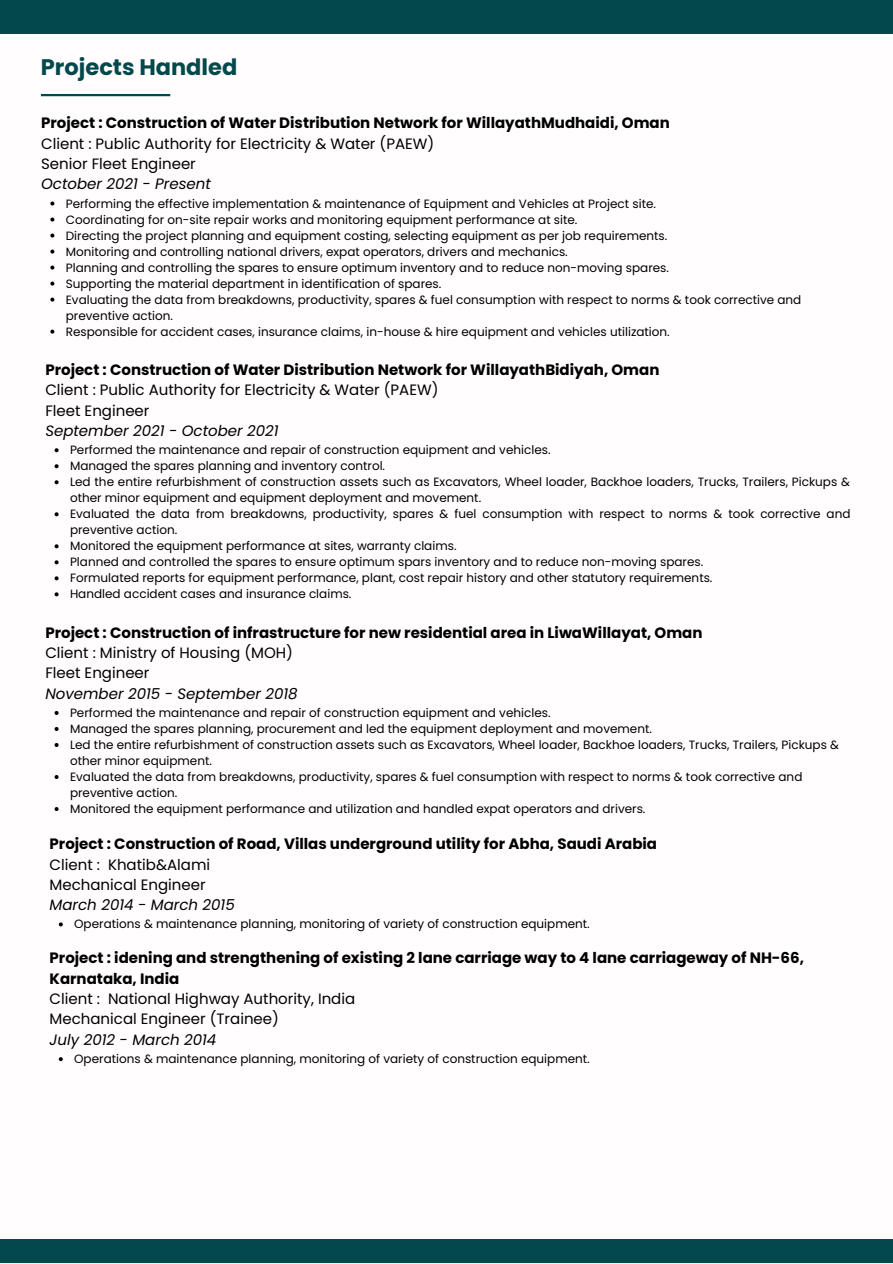
<style>
.page{position:relative;width:893px;height:1264px;background:#fff}
.page>*{position:absolute;margin:0;border:0;box-sizing:border-box;transform-origin:0 0}
.t1{font:700 22.5px "Poppins";color:#03484b}
.t2{font:700 15px/20.2px "Poppins";color:#000}
.t3{font:15px/20.2px "Poppins";color:#000}
.t4{font:italic 15px "Poppins";color:#000}
.t5{font:12px/16px "Poppins";color:#000}
</style>
<div class="page">
<div style="left:0;top:0;width:892px;height:34px;background:#03484b"></div>
<hr style="left:41px;top:94px;width:129px;height:2px;background:#03484b">
<svg style="left:50px;top:201px;width:4px;height:4px"></svg>
<svg style="left:50px;top:217px;width:4px;height:4px"></svg>
<svg style="left:50px;top:233px;width:4px;height:4px"></svg>
<svg style="left:50px;top:249px;width:4px;height:4px"></svg>
<svg style="left:50px;top:265px;width:4px;height:4px"></svg>
<svg style="left:50px;top:281px;width:4px;height:4px"></svg>
<svg style="left:50px;top:297px;width:4px;height:4px"></svg>
<svg style="left:50px;top:329px;width:4px;height:4px"></svg>
<svg style="left:55px;top:448px;width:4px;height:4px"></svg>
<svg style="left:55px;top:464px;width:4px;height:4px"></svg>
<svg style="left:55px;top:480px;width:4px;height:4px"></svg>
<svg style="left:55px;top:512px;width:4px;height:4px"></svg>
<svg style="left:55px;top:544px;width:4px;height:4px"></svg>
<svg style="left:55px;top:560px;width:4px;height:4px"></svg>
<svg style="left:55px;top:576px;width:4px;height:4px"></svg>
<svg style="left:55px;top:592px;width:4px;height:4px"></svg>
<svg style="left:55px;top:711px;width:4px;height:4px"></svg>
<svg style="left:55px;top:727px;width:4px;height:4px"></svg>
<svg style="left:55px;top:743px;width:4px;height:4px"></svg>
<svg style="left:55px;top:775px;width:4px;height:4px"></svg>
<svg style="left:55px;top:807px;width:4px;height:4px"></svg>
<svg style="left:59px;top:922px;width:4px;height:4px"></svg>
<svg style="left:59px;top:1057px;width:4px;height:4px"></svg>
<div style="left:0;top:1239px;width:892px;height:23px;background:#03484b"></div>
<h1 class="t1" style="left:41px;top:51px;width:198px">Projects Handled</h1>
<p class="t2" style="left:41px;top:113px;width:630px">Project : Construction of Water Distribution Network for WillayathMudhaidi, Oman</p>
<p class="t3" style="left:41px;top:133px;width:394px">Client : Public Authority for Electricity &amp; Water (PAEW)<br>Senior Fleet Engineer</p>
<p class="t4" style="left:41px;top:173px;width:171px">October 2021 - Present</p>
<p class="t5" style="left:66px;top:195px;width:737px">Performing the effective implementation &amp; maintenance of Equipment and Vehicles at Project site.<br>Coordinating for on-site repair works and monitoring equipment performance at site.<br>Directing the project planning and equipment costing, selecting equipment as per job requirements.<br>Monitoring and controlling national drivers, expat operators, drivers and mechanics.<br>Planning and controlling the spares to ensure optimum inventory and to reduce non-moving spares.<br>Supporting the material department in identification of spares.<br>Evaluating the data from breakdowns, productivity, spares &amp; fuel consumption with respect to norms &amp; took corrective and preventive action.<br>Responsible for accident cases, insurance claims, in-house &amp; hire equipment and vehicles utilization.</p>
<p class="t2" style="left:45px;top:360px;width:615px">Project : Construction of Water Distribution Network for WillayathBidiyah, Oman</p>
<p class="t3" style="left:45px;top:380px;width:394px">Client : Public Authority for Electricity &amp; Water (PAEW)<br>Fleet Engineer</p>
<p class="t4" style="left:45px;top:420px;width:235px">September 2021 - October 2021</p>
<p class="t5" style="left:70px;top:442px;width:782px">Performed the maintenance and repair of construction equipment and vehicles.<br>Managed the spares planning and inventory control.<br>Led the entire refurbishment of construction assets such as Excavators, Wheel loader, Backhoe loaders, Trucks, Trailers, Pickups &amp; other minor equipment and equipment deployment and movement.<br>Evaluated the data from breakdowns, productivity, spares &amp; fuel consumption with respect to norms &amp; took corrective and preventive action.<br>Monitored the equipment performance at sites, warranty claims.<br>Planned and controlled the spares to ensure optimum spars inventory and to reduce non-moving spares.<br>Formulated reports for equipment performance, plant, cost repair history and other statutory requirements.<br>Handled accident cases and insurance claims.</p>
<p class="t2" style="left:45px;top:622px;width:658px">Project : Construction of infrastructure for new residential area in LiwaWillayat, Oman</p>
<p class="t3" style="left:45px;top:642px;width:249px">Client : Ministry of Housing (MOH)<br>Fleet Engineer</p>
<p class="t4" style="left:45px;top:683px;width:254px">November 2015 - September 2018</p>
<p class="t5" style="left:70px;top:704px;width:770px">Performed the maintenance and repair of construction equipment and vehicles.<br>Managed the spares planning, procurement and led the equipment deployment and movement.<br>Led the entire refurbishment of construction assets such as Excavators, Wheel loader, Backhoe loaders, Trucks, Trailers, Pickups &amp; other minor equipment.<br>Evaluated the data from breakdowns, productivity, spares &amp; fuel consumption with respect to norms &amp; took corrective and preventive action.<br>Monitored the equipment performance and utilization and handled expat operators and drivers.</p>
<p class="t2" style="left:50px;top:834px;width:609px">Project : Construction of Road, Villas underground utility for Abha, Saudi Arabia</p>
<p class="t3" style="left:50px;top:854px;width:162px">Client : Khatib&amp;Alami<br>Mechanical Engineer</p>
<p class="t4" style="left:50px;top:894px;width:187px">March 2014 - March 2015</p>
<p class="t5" style="left:74px;top:916px;width:517px">Operations &amp; maintenance planning, monitoring of variety of construction equipment.</p>
<p class="t2" style="left:50px;top:948px;width:756px">Project : idening and strengthening of existing 2 lane carriage way to 4 lane carriageway of NH-66,<br>Karnataka, India</p>
<p class="t3" style="left:50px;top:988px;width:307px">Client : National Highway Authority, India<br>Mechanical Engineer (Trainee)</p>
<p class="t4" style="left:50px;top:1029px;width:168px">July 2012 - March 2014</p>
<p class="t5" style="left:74px;top:1050px;width:517px">Operations &amp; maintenance planning, monitoring of variety of construction equipment.</p>
</div>
